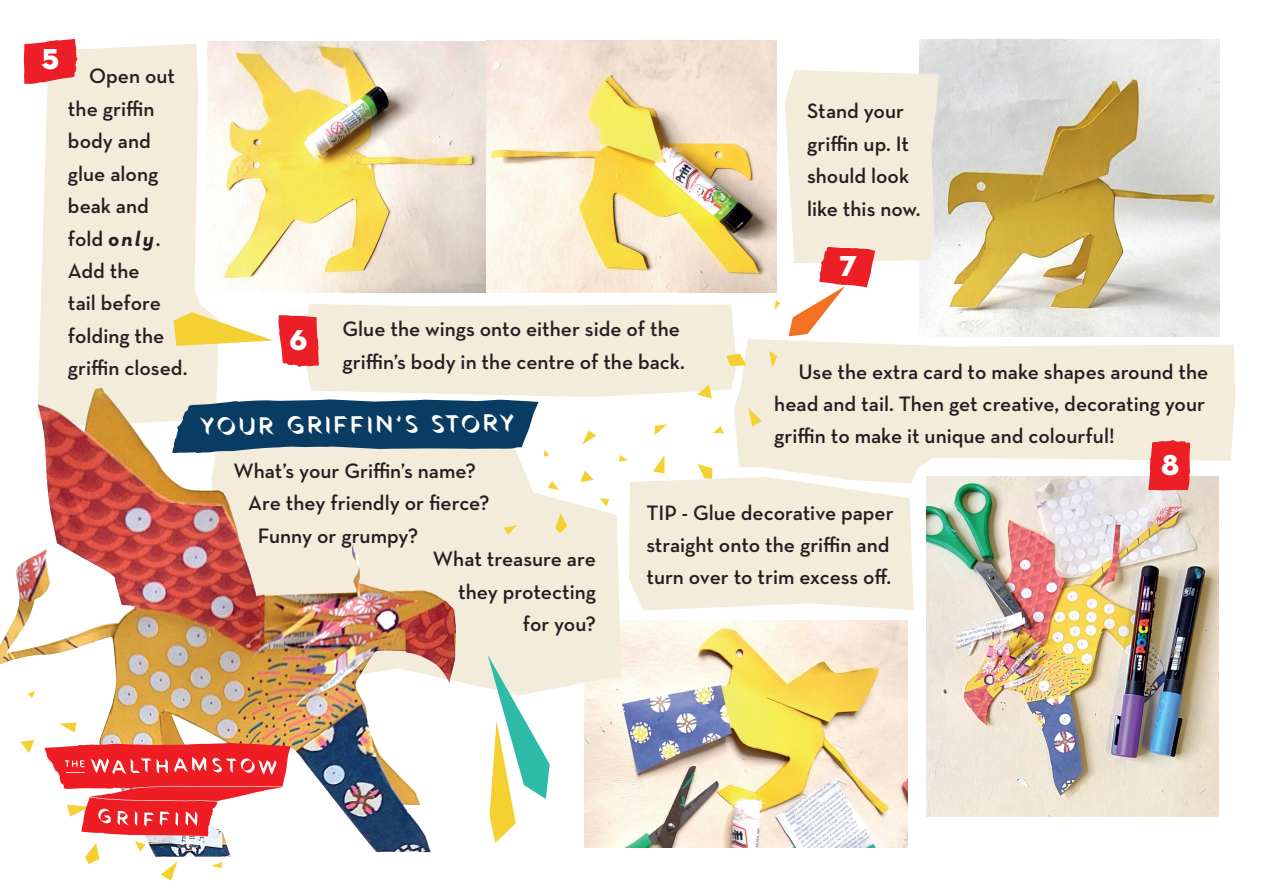
<style>
.page{position:relative;width:1263px;height:893px;background:#fff}
.page>*{position:absolute;margin:0;border:0;box-sizing:border-box;transform-origin:0 0}
.t1{font:38.25px "Neutra Text Bold SC";color:#fff}
.t2{font:600 21.3px/32.4px "Neutra Text";color:#231f20}
.t3{font:21.3px "Rig Zero Extrude";color:#fff}
.s1{font-weight:700;font-style:italic}
</style>
<div class="page">
<img style="left:584px;top:620px;width:323px;height:227px">
<img style="left:926px;top:484px;width:292px;height:332px">
<img style="left:208px;top:41px;width:569px;height:29px">
<img style="left:919px;top:40px;width:300px;height:296px">
<svg style="left:457px;top:611px;width:164px;height:84px;background:#f4eddd"></svg>
<div style="left:38px;top:44px;width:181px;height:344px;background:#f3ecdb"></div>
<img style="left:0;top:388px;width:457px;height:465px">
<img style="left:0;top:548px;width:51px;height:114px">
<svg style="left:24px;top:39px;width:54px;height:45px;background:#ed4245"></svg>
<svg style="left:939px;top:344px;width:296px;height:140px;background:#f3eddf"></svg>
<svg style="left:1148px;top:440px;width:42px;height:50px;background:#eb3236"></svg>
<svg style="left:488px;top:655px;width:62px;height:188px"></svg>
<svg style="left:28px;top:691px;width:7px;height:7px"></svg>
<svg style="left:59px;top:722px;width:17px;height:11px"></svg>
<svg style="left:20px;top:740px;width:14px;height:13px"></svg>
<svg style="left:44px;top:743px;width:247px;height:138px"></svg>
<svg style="left:172px;top:70px;width:767px;height:541px"></svg>
<h1 class="t1" style="left:41px;top:32px;width:20px">5</h1>
<p class="t2" style="left:68px;top:59px;width:121px;text-indent:21px">Open out the griffin body and glue along beak and fold <span class="s1">only</span>.<br>Add the<br>tail before folding the griffin closed.</p>
<p class="t2" style="left:807px;top:94px;width:115px">Stand your griffin up. It should look like this now.</p>
<h1 class="t1" style="left:289px;top:313px;width:21px">6</h1>
<p class="t2" style="left:343px;top:312px;width:344px">Glue the wings onto either side of the griffin’s body in the centre of the back.</p>
<p class="t3" style="left:199px;top:413px;width:314px;rotate:-1deg">Your Griffin’s Story</p>
<h1 class="t1" style="left:839px;top:239px;width:20px">7</h1>
<p class="t2" style="left:774px;top:355px;width:436px;text-indent:24px">Use the extra card to make shapes around the head and tail. Then get creative, decorating your griffin to make it unique and colourful!</p>
<p class="t2" style="left:233px;top:454px;width:244px">What’s your Griffin’s name?</p>
<p class="t2" style="left:248px;top:486px;width:243px">Are they friendly or fierce?</p>
<p class="t2" style="left:258px;top:519px;width:162px">Funny or grumpy?</p>
<p class="t2" style="left:433px;top:542px;width:165px;text-align:right">What treasure are they protecting for you?</p>
<p class="t2" style="left:646px;top:496px;width:249px">TIP - Glue decorative paper straight onto the griffin and turn over to trim excess off.</p>
<h1 class="t1" style="left:1161px;top:438px;width:20px">8</h1>
</div>
